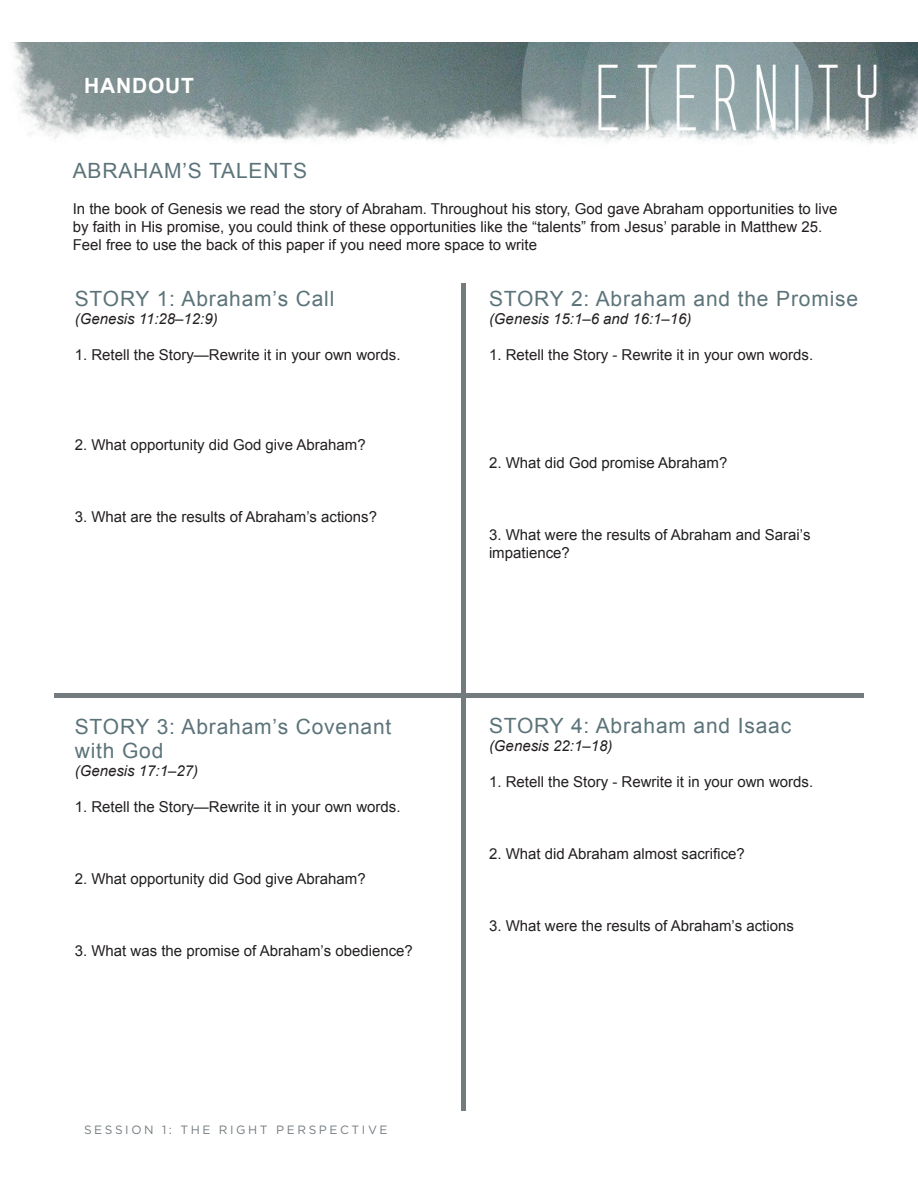
<style>
.page{position:relative;width:918px;height:1188px;background:#fff}
.page>*{position:absolute;margin:0;border:0;box-sizing:border-box;transform-origin:0 0}
.t1{font:21px/24px "Arial";letter-spacing:.04em;color:#5b7379}
.t2{font:700 21px "Arial";letter-spacing:.04em;color:#fff}
.t3{font:15px/18px "Arial";color:#231f20}
.t4{font:italic 15px "Arial";color:#231f20}
.t5{font:12px "Gotham";letter-spacing:.215em;color:#737b7f}
</style>
<div class="page">
<img style="left:13px;top:43px;width:905px;height:101px">
<hr style="left:54px;top:694px;width:810px;height:4px;background:#737b7f">
<div style="left:461px;top:283px;width:5px;height:828px;background:#737b7f"></div>
<p class="t2" style="left:84px;top:72px;width:112px">HANDOUT</p>
<p class="t1" style="left:73px;top:159px;width:236px">ABRAHAM’S TALENTS</p>
<p class="t3" style="left:73px;top:200px;width:766px">In the book of Genesis we read the story of Abraham. Throughout his story, God gave Abraham opportunities to live by faith in His promise, you could think of these opportunities like the “talents” from Jesus’ parable in Matthew 25.<br>Feel free to use the back of this paper if you need more space to write</p>
<p class="t1" style="left:75px;top:287px;width:261px">STORY 1: Abraham’s Call</p>
<p class="t4" style="left:75px;top:309px;width:145px">(Genesis 11:28–12:9)</p>
<p class="t3" style="left:75px;top:346px;width:327px">1. Retell the Story—Rewrite it in your own words.</p>
<p class="t3" style="left:75px;top:436px;width:292px">2. What opportunity did God give Abraham?</p>
<p class="t3" style="left:75px;top:508px;width:304px">3. What are the results of Abraham’s actions?</p>
<p class="t1" style="left:75px;top:714px;width:318px">STORY 3: Abraham’s Covenant with God</p>
<p class="t4" style="left:75px;top:761px;width:125px">(Genesis 17:1–27)</p>
<p class="t3" style="left:75px;top:798px;width:327px">1. Retell the Story—Rewrite it in your own words.</p>
<p class="t3" style="left:75px;top:870px;width:292px">2. What opportunity did God give Abraham?</p>
<p class="t3" style="left:75px;top:942px;width:340px">3. What was the promise of Abraham’s obedience?</p>
<p class="t5" style="left:84px;top:1123px;width:305px">SESSION 1: THE RIGHT PERSPECTIVE</p>
<p class="t1" style="left:489px;top:287px;width:371px">STORY 2: Abraham and the Promise</p>
<p class="t4" style="left:489px;top:309px;width:204px">(Genesis 15:1–6 and 16:1–16)</p>
<p class="t3" style="left:489px;top:346px;width:326px">1. Retell the Story - Rewrite it in your own words.</p>
<p class="t3" style="left:489px;top:454px;width:240px">2. What did God promise Abraham?</p>
<p class="t3" style="left:489px;top:526px;width:323px">3. What were the results of Abraham and Sarai’s impatience?</p>
<p class="t1" style="left:489px;top:714px;width:304px">STORY 4: Abraham and Isaac</p>
<p class="t4" style="left:489px;top:736px;width:125px">(Genesis 22:1–18)</p>
<p class="t3" style="left:489px;top:773px;width:326px">1. Retell the Story - Rewrite it in your own words.</p>
<p class="t3" style="left:489px;top:845px;width:257px">2. What did Abraham almost sacrifice?</p>
<p class="t3" style="left:489px;top:917px;width:306px">3. What were the results of Abraham’s actions</p>
</div>
